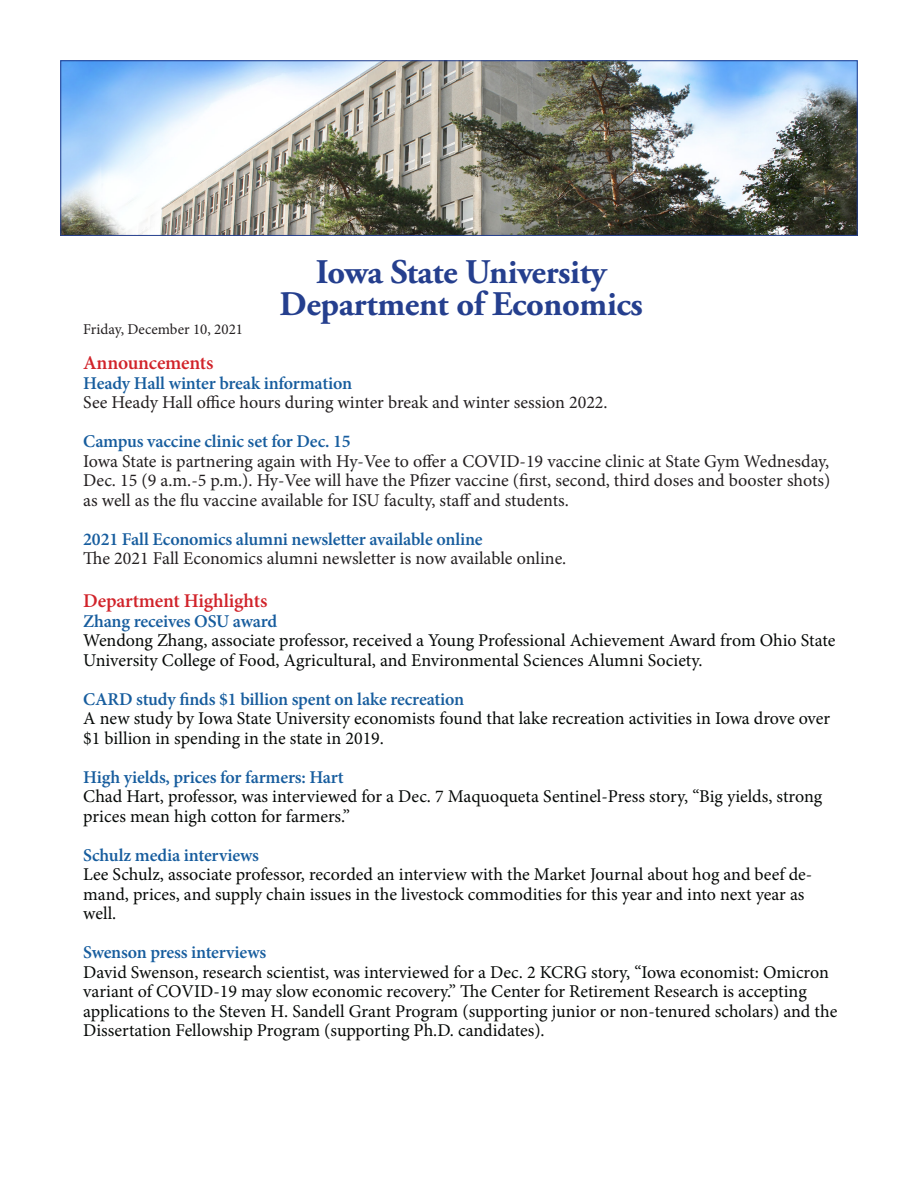
<style>
.page{position:relative;width:918px;height:1188px;background:#fff}
.page>*{position:absolute;margin:0;border:0;box-sizing:border-box;transform-origin:0 0}
.t1{font:700 34.5px "Adobe Garamond Pro";letter-spacing:-.01em;color:#253f8e}
.t2{font:600 19.5px "Minion Pro";letter-spacing:-.01em;color:#d1232a}
.Paragraph{font:18px/19.5px "Minion Pro";letter-spacing:-.005em;color:#060907}
.Paragraph-2{font:18px/19.5px "Minion Pro";color:#231f20;text-align:justify}
.Subtitles{font:600 18px "Minion Pro";letter-spacing:-.01em;color:#175d9e}
.Paragraph-3{font:15px "Minion Pro";color:#231f20}
</style>
<div class="page">
<img style="left:62px;top:62px;width:794px;height:172px">
<div style="left:60px;top:60px;width:798px;height:176px;border:1px solid #253f8e"></div>
<p class="t1" style="left:316px;top:252px;width:292px">Iowa State University</p>
<p class="t1" style="left:280px;top:283px;width:365px">Department of Economics</p>
<p class="Paragraph-3" style="left:83px;top:319px;width:161px">Friday, December 10, 2021</p>
<p class="t2" style="left:83px;top:350px;width:132px">Announcements</p>
<p class="Subtitles" style="left:83px;top:371px;width:270px">Heady Hall winter break information</p>
<p class="Paragraph-2" style="left:83px;top:393px;width:526px">See Heady Hall office hours during winter break and winter session 2022.</p>
<p class="Subtitles" style="left:83px;top:429px;width:269px">Campus vaccine clinic set for Dec. 15</p>
<p class="Paragraph-2" style="left:83px;top:452px;width:749px">Iowa State is partnering again with Hy-Vee to offer a COVID-19 vaccine clinic at State Gym Wednesday, Dec. 15 (9 a.m.-5 p.m.). Hy-Vee will have the Pfizer vaccine (first, second, third doses and booster shots) as well as the flu vaccine available for ISU faculty, staff and students.</p>
<p class="Subtitles" style="left:83px;top:527px;width:401px">2021 Fall Economics alumni newsletter available online</p>
<p class="Paragraph-2" style="left:83px;top:549px;width:485px">The 2021 Fall Economics alumni newsletter is now available online.</p>
<p class="t2" style="left:83px;top:588px;width:186px">Department Highlights</p>
<p class="Subtitles" style="left:83px;top:609px;width:195px">Zhang receives OSU award</p>
<p class="Paragraph" style="left:83px;top:631px;width:754px">Wendong Zhang, associate professor, received a Young Professional Achievement Award from Ohio State<br>University College of Food, Agricultural, and Environmental Sciences Alumni Society.</p>
<p class="Subtitles" style="left:83px;top:687px;width:382px">CARD study finds $1 billion spent on lake recreation</p>
<p class="Paragraph" style="left:83px;top:709px;width:748px">A new study by Iowa State University economists found that lake recreation activities in Iowa drove over $1 billion in spending in the state in 2019.</p>
<p class="Subtitles" style="left:83px;top:765px;width:262px">High yields, prices for farmers: Hart</p>
<p class="Paragraph" style="left:83px;top:787px;width:740px">Chad Hart, professor, was interviewed for a Dec. 7 Maquoqueta Sentinel-Press story, “Big yields, strong prices mean high cotton for farmers.”</p>
<p class="Subtitles" style="left:83px;top:843px;width:177px">Schulz media interviews</p>
<p class="Paragraph" style="left:83px;top:865px;width:731px">Lee Schulz, associate professor, recorded an interview with the Market Journal about hog and beef de&shy;mand, prices, and supply chain issues in the livestock commodities for this year and into next year as well.</p>
<p class="Subtitles" style="left:83px;top:940px;width:185px">Swenson press interviews</p>
<p class="Paragraph" style="left:83px;top:962px;width:756px">David Swenson, research scientist, was interviewed for a Dec. 2 KCRG story, “Iowa economist: Omicron variant of COVID-19 may slow economic recovery.” The Center for Retirement Research is accepting applications to the Steven H. Sandell Grant Program (supporting junior or non-tenured scholars) and the Dissertation Fellowship Program (supporting Ph.D. candidates).</p>
</div>
